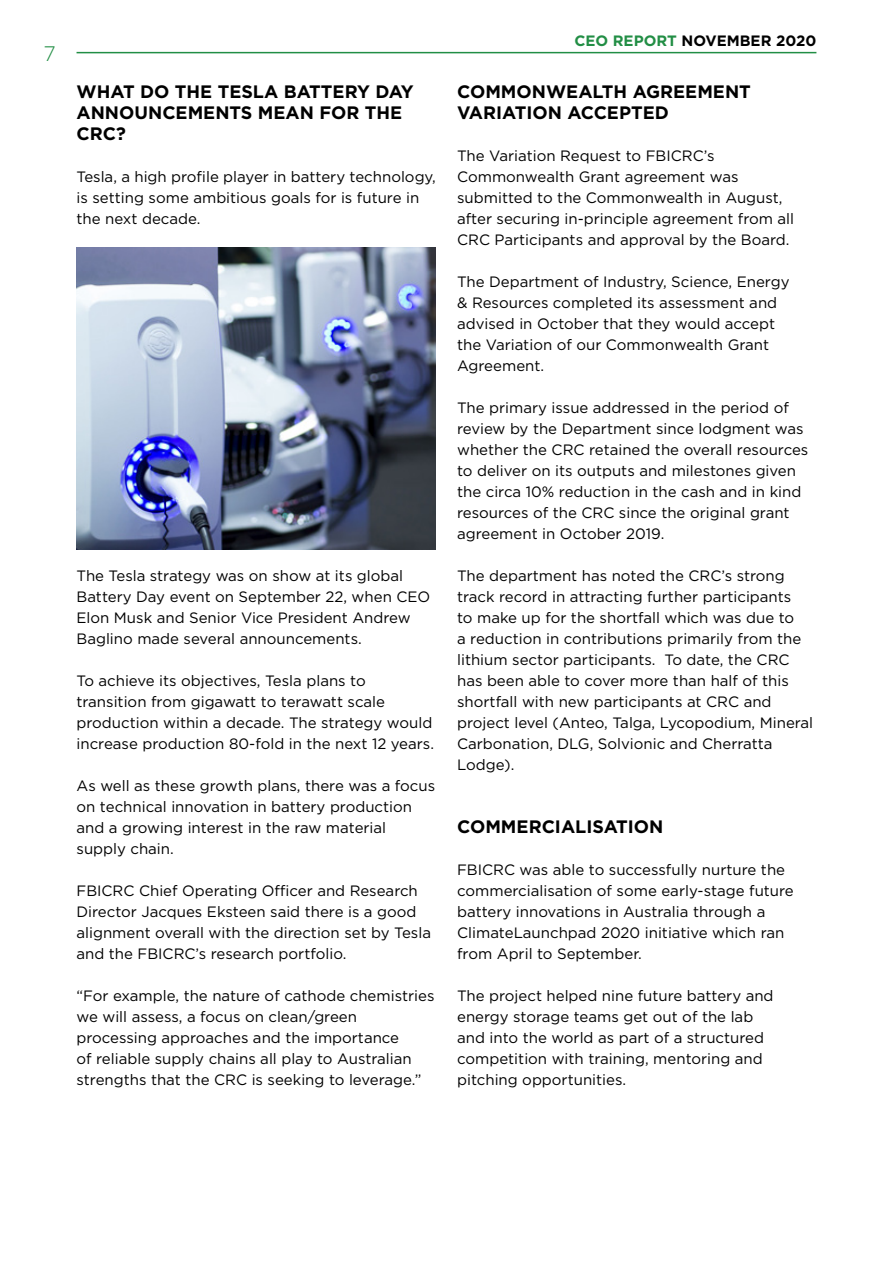
<style>
.page{position:relative;width:893px;height:1263px;background:#fff}
.page>*{position:absolute;margin:0;border:0;box-sizing:border-box;transform-origin:0 0}
.t1{font:300 21px "Gotham";color:#228e45}
.t2{font:700 18px/21px "Gotham";color:#000}
.t3{font:15px/21px "Gotham";color:#000}
.t4{font:700 15px "Gotham";color:#000}
.s1{color:#228e45}
</style>
<div class="page">
<hr style="left:77px;top:52px;width:739px;height:1px;background:#228e45">
<img style="left:77px;top:247px;width:359px;height:302px">
<h1 class="t1" style="left:44px;top:41px;width:14px">7</h1>
<p class="t2" style="left:77px;top:81px;width:339px">WHAT DO THE TESLA BATTERY DAY<br>ANNOUNCEMENTS MEAN FOR THE<br>CRC?</p>
<p class="t3" style="left:77px;top:165px;width:361px">Tesla, a high profile player in battery technology, is setting some ambitious goals for is future in the next decade.</p>
<p class="t3" style="left:77px;top:564px;width:355px">The Tesla strategy was on show at its global Battery Day event on September 22, when CEO Elon Musk and Senior Vice President Andrew Baglino made several announcements.</p>
<p class="t3" style="left:77px;top:669px;width:359px">To achieve its objectives, Tesla plans to transition from gigawatt to terawatt scale production within a decade. The strategy would increase production 80-fold in the next 12 years.</p>
<p class="t3" style="left:77px;top:774px;width:360px">As well as these growth plans, there was a focus on technical innovation in battery production and a growing interest in the raw material supply chain.</p>
<p class="t3" style="left:77px;top:879px;width:356px">FBICRC Chief Operating Officer and Research Director Jacques Eksteen said there is a good alignment overall with the direction set by Tesla and the FBICRC’s research portfolio.</p>
<p class="t3" style="left:77px;top:984px;width:359px">“For example, the nature of cathode chemistries we will assess, a focus on clean/green processing approaches and the importance<br>of reliable supply chains all play to Australian strengths that the CRC is seeking to leverage.”</p>
<p class="t4" style="left:574px;top:31px;width:244px"><span class="s1">CEO REPORT</span> NOVEMBER 2020</p>
<p class="t2" style="left:457px;top:81px;width:295px">COMMONWEALTH AGREEMENT<br>VARIATION ACCEPTED</p>
<p class="t3" style="left:457px;top:144px;width:339px">The Variation Request to FBICRC’s Commonwealth Grant agreement was submitted to the Commonwealth in August, after securing in-principle agreement from all CRC Participants and approval by the Board.</p>
<p class="t3" style="left:457px;top:270px;width:334px">The Department of Industry, Science, Energy &amp; Resources completed its assessment and advised in October that they would accept the Variation of our Commonwealth Grant Agreement.</p>
<p class="t3" style="left:457px;top:396px;width:353px">The primary issue addressed in the period of review by the Department since lodgment was whether the CRC retained the overall resources to deliver on its outputs and milestones given the circa 10% reduction in the cash and in kind resources of the CRC since the original grant agreement in October 2019.</p>
<p class="t3" style="left:457px;top:564px;width:358px">The department has noted the CRC’s strong track record in attracting further participants<br>to make up for the shortfall which was due to<br>a reduction in contributions primarily from the lithium sector participants. To date, the CRC has been able to cover more than half of this shortfall with new participants at CRC and project level (Anteo, Talga, Lycopodium, Mineral Carbonation, DLG, Solvionic and Cherratta Lodge).</p>
<p class="t2" style="left:457px;top:816px;width:208px">COMMERCIALISATION</p>
<p class="t3" style="left:457px;top:858px;width:338px">FBICRC was able to successfully nurture the commercialisation of some early-stage future battery innovations in Australia through a ClimateLaunchpad 2020 initiative which ran from April to September.</p>
<p class="t3" style="left:457px;top:984px;width:318px">The project helped nine future battery and energy storage teams get out of the lab and into the world as part of a structured competition with training, mentoring and pitching opportunities.</p>
</div>
